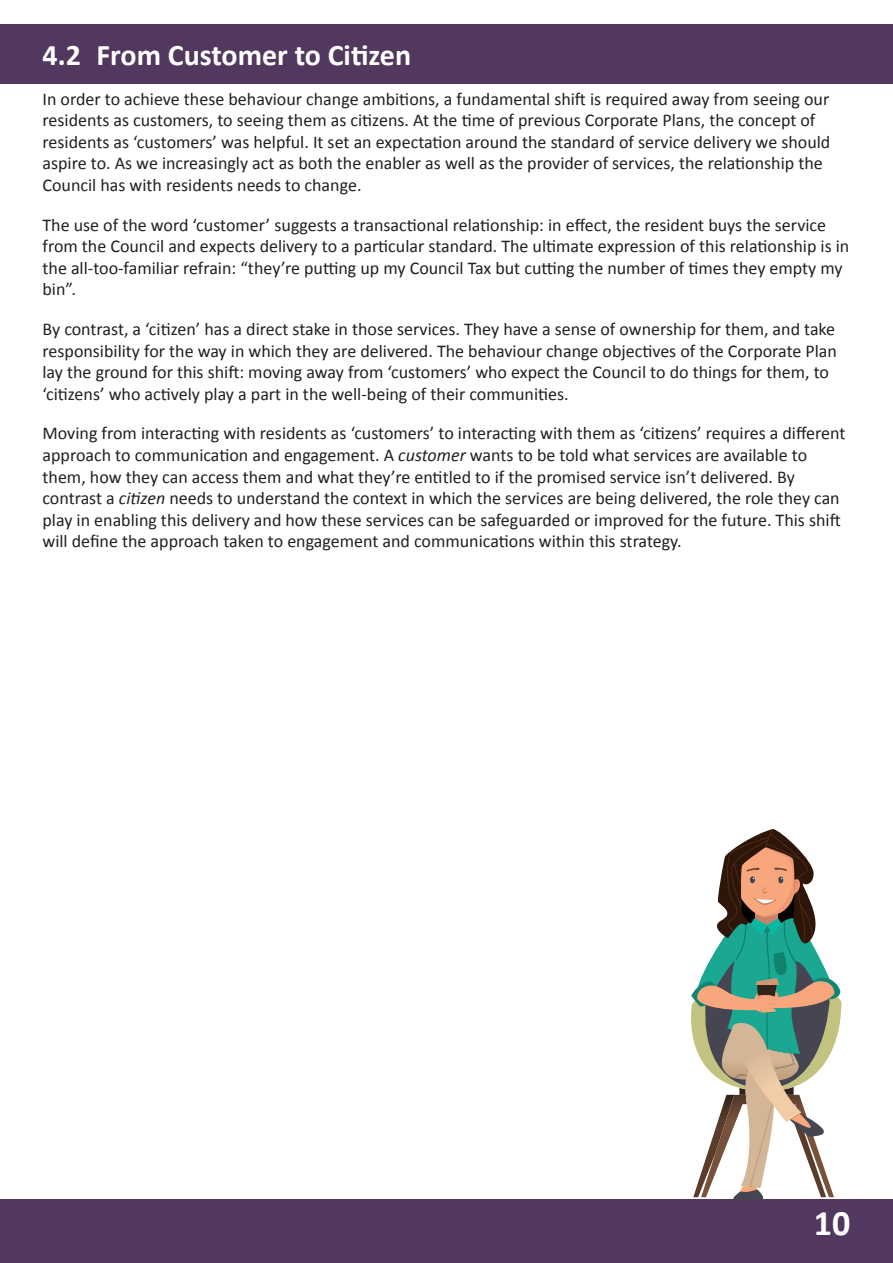
<style>
.page{position:relative;width:893px;height:1263px;background:#fff}
.page>*{position:absolute;margin:0;border:0;box-sizing:border-box;transform-origin:0 0}
.t1{font:700 36px "Calibri";color:#fff}
.t2{font:700 30px "Calibri";color:#fff}
.t3{font:18px/21.6px "Calibri";color:#231f20}
.s1{font-style:italic}
</style>
<div class="page">
<div style="left:0;top:24px;width:893px;height:60px;background:#52375e"></div>
<div style="left:0;top:1199px;width:893px;height:64px;background:#52375e"></div>
<svg style="left:691px;top:829px;width:151px;height:371px"></svg>
<p class="t2" style="left:43px;top:36px;width:370px">4.2 From Customer to Citizen</p>
<p class="t3" style="left:43px;top:87px;width:789px">In order to achieve these behaviour change ambitions, a fundamental shift is required away from seeing our residents as customers, to seeing them as citizens. At the time of previous Corporate Plans, the concept of residents as ‘customers’ was helpful. It set an expectation around the standard of service delivery we should aspire to. As we increasingly act as both the enabler as well as the provider of services, the relationship the Council has with residents needs to change.</p>
<p class="t3" style="left:43px;top:213px;width:808px">The use of the word ‘customer’ suggests a transactional relationship: in effect, the resident buys the service from the Council and expects delivery to a particular standard. The ultimate expression of this relationship is in the all-too-familiar refrain: “they’re putting up my Council Tax but cutting the number of times they empty my bin”.</p>
<p class="t3" style="left:43px;top:317px;width:796px">By contrast, a ‘citizen’ has a direct stake in those services. They have a sense of ownership for them, and take responsibility for the way in which they are delivered. The behaviour change objectives of the Corporate Plan lay the ground for this shift: moving away from ‘customers’ who expect the Council to do things for them, to ‘citizens’ who actively play a part in the well-being of their communities.</p>
<p class="t3" style="left:43px;top:422px;width:804px">Moving from interacting with residents as ‘customers’ to interacting with them as ‘citizens’ requires a different approach to communication and engagement. A <span class="s1">customer</span> wants to be told what services are available to them, how they can access them and what they’re entitled to if the promised service isn’t delivered. By contrast a <span class="s1">citizen</span> needs to understand the context in which the services are being delivered, the role they can play in enabling this delivery and how these services can be safeguarded or improved for the future. This shift will define the approach taken to engagement and communications within this strategy.</p>
<p class="t1" style="left:814px;top:1200px;width:38px">10</p>
</div>
